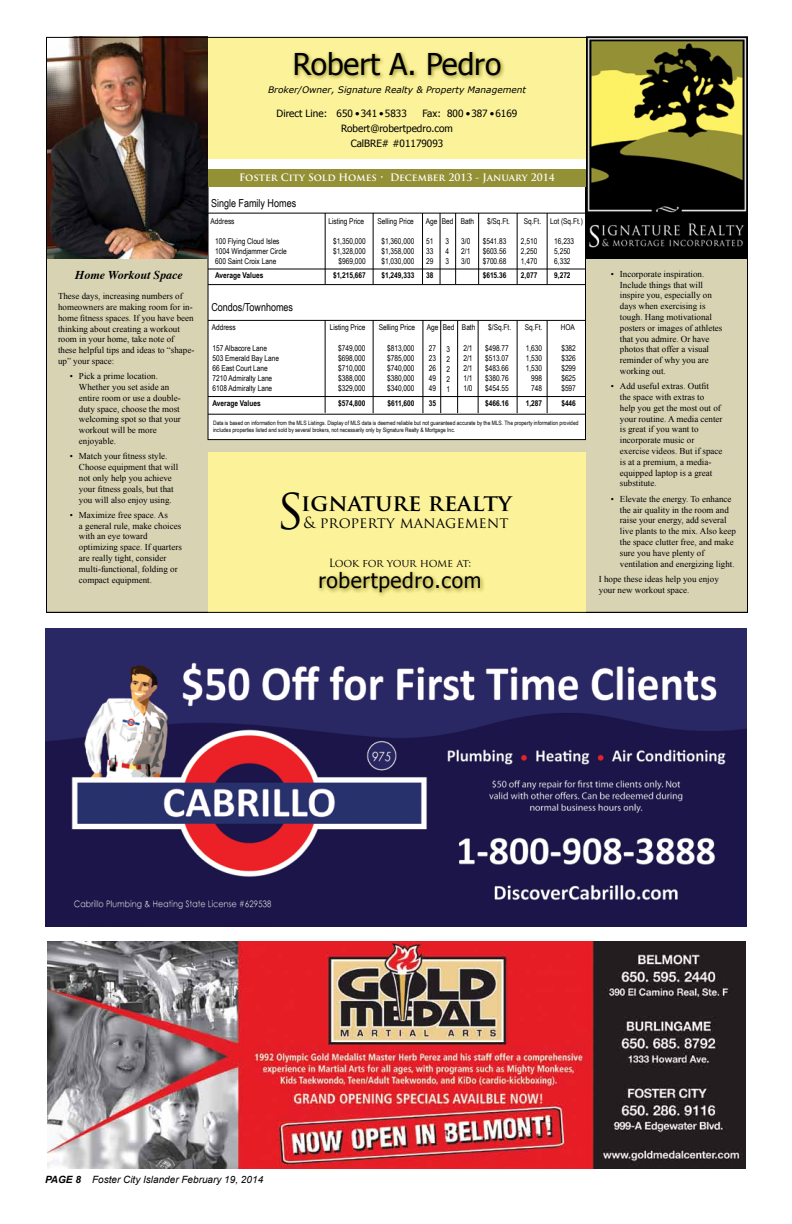
<style>
.page{position:relative;width:792px;height:1224px;background:#fff}
.page>*{position:absolute;margin:0;border:0;box-sizing:border-box;transform-origin:0 0}
.t1{font:30px "Tahoma";color:#000}
.t2{font:700 23px "Trajan Pro";color:#000}
.t3{font:21px "Tahoma";letter-spacing:.03em;color:#000}
.t4{font:15px "Trajan Pro";color:#000}
.t5{font:italic 700 12px "Times";color:#000}
.t6{font:11px "Arial Narrow";color:#000}
.t7{font:11px "Trajan Pro";letter-spacing:-.03em;color:#000}
.t8{font:10px "Tahoma";color:#000}
.t9{font:700 10px "Trajan Pro";color:#fff}
.t10{font:italic 10px "Arial";color:#000}
.t11{font:9px/10.8px "Times New Roman";color:#000}
.t12{font:italic 9px "Verdana";color:#000}
.t13{font:8px/10px "Arial Narrow";color:#000;text-align:justify}
.t14{font:700 8px "Arial Narrow";color:#000}
.t15{font:6px/7.2px "Arial Narrow";color:#000}
.s1{font-weight:400;font-size:48px}
.s2{font-weight:700}
</style>
<div class="page">
<div style="left:46px;top:255px;width:702px;height:357px;background:#d7d3b3"></div>
<div style="left:208px;top:453px;width:378px;height:160px;background:#fbf299"></div>
<div style="left:208px;top:170px;width:378px;height:270px;background:#fff"></div>
<div style="left:205px;top:169px;width:385px;height:18px;background:#949035"></div>
<div style="left:46px;top:37px;width:702px;height:122px;background:#fbf299"></div>
<img style="left:586px;top:39px;width:160px;height:219px">
<img style="left:48px;top:39px;width:160px;height:219px">
<div style="left:292px;top:50px;width:214px;height:31px;background:#949035;opacity:.9"></div>
<div style="left:317px;top:570px;width:168px;height:28px;background:#949035;opacity:.9"></div>
<hr style="left:208px;top:213px;width:378px;height:1px;background:#000">
<hr style="left:208px;top:284px;width:378px;height:1px;background:#000">
<hr style="left:208px;top:320px;width:378px;height:1px;background:#000">
<hr style="left:325px;top:213px;width:1px;height:71px;background:#000">
<hr style="left:422px;top:213px;width:1px;height:71px;background:#000">
<hr style="left:440px;top:213px;width:1px;height:71px;background:#000">
<hr style="left:455px;top:213px;width:1px;height:71px;background:#000">
<hr style="left:478px;top:213px;width:1px;height:71px;background:#000">
<hr style="left:517px;top:213px;width:1px;height:71px;background:#000">
<hr style="left:547px;top:213px;width:1px;height:71px;background:#000">
<hr style="left:373px;top:213px;width:1px;height:71px;background:#000">
<hr style="left:547px;top:320px;width:1px;height:93px;background:#000">
<hr style="left:517px;top:320px;width:1px;height:93px;background:#000">
<hr style="left:478px;top:320px;width:1px;height:93px;background:#000">
<hr style="left:457px;top:320px;width:1px;height:93px;background:#000">
<hr style="left:441px;top:320px;width:1px;height:93px;background:#000">
<hr style="left:423px;top:320px;width:1px;height:93px;background:#000">
<hr style="left:373px;top:320px;width:1px;height:93px;background:#000">
<hr style="left:325px;top:320px;width:1px;height:93px;background:#000">
<hr style="left:208px;top:414px;width:378px;height:1px;background:#000">
<hr style="left:208px;top:269px;width:378px;height:1px;background:#000">
<hr style="left:208px;top:396px;width:378px;height:1px;background:#000">
<img style="left:47px;top:942px;width:698px;height:227px">
<img style="left:45px;top:628px;width:702px;height:299px">
<h3 class="t5" style="left:75px;top:264px;width:109px">Home Workout Space</h3>
<p class="t11" style="left:58px;top:291px;width:138px">These days, increasing numbers of homeowners are making room for in&shy;home fitness spaces. If you have been thinking about creating a workout room in your home, take note of these helpful tips and ideas to “shape&shy;up” your space:</p>
<p class="t11" style="left:79px;top:371px;width:103px;text-indent:-9px">• Pick a prime location.<br>Whether you set aside an entire room or use a double&shy;duty space, choose the most welcoming spot so that your workout will be more enjoyable.</p>
<p class="t11" style="left:79px;top:451px;width:101px;text-indent:-9px">• Match your fitness style.<br>Choose equipment that will not only help you achieve your fitness goals, but that you will also enjoy using.</p>
<p class="t11" style="left:79px;top:509px;width:104px;text-indent:-9px">• Maximize free space. As<br>a general rule, make choices with an eye toward optimizing space. If quarters are really tight, consider multi-functional, folding or compact equipment.</p>
<h1 class="t1" style="left:293px;top:44px;width:210px">Robert A. Pedro</h1>
<p class="t8" style="left:277px;top:107px;width:132px">Direct Line: 650 • 341 • 5833</p>
<p class="t8" style="left:422px;top:107px;width:96px">Fax: 800 • 387 • 6169</p>
<p class="t8" style="left:341px;top:122px;width:113px">Robert@robertpedro.com</p>
<p class="t8" style="left:351px;top:137px;width:94px">CalBRE# #01179093</p>
<p class="t12" style="left:268px;top:83px;width:260px">Broker/Owner, Signature Realty &amp; Property Management</p>
<p class="t9" style="left:239px;top:171px;width:317px">Foster City Sold Homes • December 2013 - January 2014</p>
<p class="t6" style="left:211px;top:195px;width:87px">Single Family Homes</p>
<p class="t13" style="left:211px;top:216px;width:26px">Address</p>
<p class="t13" style="left:329px;top:216px;width:37px">Listing Price</p>
<p class="t13" style="left:378px;top:216px;width:38px">Selling Price</p>
<p class="t13" style="left:426px;top:216px;width:50px">Age Bed Bath</p>
<p class="t13" style="left:487px;top:216px;width:24px">$/Sq.Ft.</p>
<p class="t13" style="left:524px;top:216px;width:61px">Sq.Ft. Lot (Sq.Ft.)</p>
<p class="t13" style="left:215px;top:235px;width:73px;text-align:left">100 Flying Cloud Isles<br>1004 Windjammer Circle<br>600 Saint Croix Lane</p>
<p class="t14" style="left:215px;top:269px;width:50px">Average Values</p>
<p class="t6" style="left:211px;top:299px;width:83px">Condos/Townhomes</p>
<p class="t13" style="left:333px;top:235px;width:34px;text-align:right">$1,350,000 $1,328,000 $969,000</p>
<p class="t14" style="left:333px;top:269px;width:34px">$1,215,667</p>
<p class="t13" style="left:382px;top:235px;width:34px">$1,360,000 $1,358,000 $1,030,000</p>
<p class="t14" style="left:382px;top:269px;width:34px">$1,249,333</p>
<p class="t13" style="left:426px;top:235px;width:9px">51<br>33<br>29</p>
<p class="t14" style="left:426px;top:269px;width:9px">38</p>
<p class="t13" style="left:445px;top:235px;width:5px">3<br>4<br>3</p>
<p class="t13" style="left:461px;top:235px;width:11px">3/0<br>2/1<br>3/0</p>
<p class="t13" style="left:483px;top:235px;width:25px">$541.83 $603.56 $700.68</p>
<p class="t14" style="left:483px;top:269px;width:25px">$615.36</p>
<p class="t13" style="left:521px;top:235px;width:18px">2,510<br>2,250<br>1,470</p>
<p class="t14" style="left:521px;top:269px;width:18px">2,077</p>
<p class="t13" style="left:554px;top:235px;width:22px;text-align:left">16,233<br>5,250<br>6,332</p>
<p class="t14" style="left:554px;top:269px;width:18px">9,272</p>
<p class="t13" style="left:212px;top:322px;width:26px">Address</p>
<p class="t13" style="left:330px;top:322px;width:37px">Listing Price</p>
<p class="t13" style="left:379px;top:322px;width:38px">Selling Price</p>
<p class="t13" style="left:427px;top:322px;width:50px">Age Bed Bath</p>
<p class="t13" style="left:488px;top:322px;width:24px">$/Sq.Ft.</p>
<p class="t13" style="left:525px;top:322px;width:19px">Sq.Ft.</p>
<p class="t13" style="left:561px;top:322px;width:16px">HOA</p>
<p class="t13" style="left:387px;top:343px;width:29px">$813,000 $785,000 $740,000 $380,000 $340,000</p>
<p class="t14" style="left:388px;top:397px;width:28px">$611,600</p>
<p class="t13" style="left:338px;top:343px;width:29px">$749,000 $698,000 $710,000 $388,000 $329,000</p>
<p class="t14" style="left:338px;top:397px;width:29px">$574,800</p>
<p class="t13" style="left:446px;top:344px;width:5px">3<br>2<br>2<br>2<br>1</p>
<p class="t13" style="left:463px;top:343px;width:11px">2/1<br>2/1<br>2/1<br>1/1<br>1/0</p>
<p class="t13" style="left:485px;top:343px;width:25px">$498.77 $513.07 $483.66 $380.76 $454.55</p>
<p class="t14" style="left:485px;top:397px;width:25px">$466.16</p>
<p class="t13" style="left:561px;top:343px;width:16px">$382 $326 $299 $625 $597</p>
<p class="t14" style="left:561px;top:397px;width:16px">$446</p>
<p class="t13" style="left:212px;top:343px;width:68px;text-align:left">157 Albacore Lane<br>503 Emerald Bay Lane<br>66 East Court Lane<br>7210 Admiralty Lane<br>6108 Admiralty Lane</p>
<p class="t14" style="left:212px;top:397px;width:50px">Average Values</p>
<p class="t13" style="left:429px;top:343px;width:9px">27<br>23<br>26<br>49<br>49</p>
<p class="t14" style="left:429px;top:397px;width:9px">35</p>
<p class="t13" style="left:526px;top:343px;width:18px;text-align:right">1,630<br>1,530<br>1,530<br>998<br>748</p>
<p class="t14" style="left:526px;top:397px;width:18px">1,287</p>
<p class="t15" style="left:213px;top:419px;width:367px">Data is based on information from the MLS Listings. Display of MLS data is deemed reliable but not guaranteed accurate by the MLS. The property information provided includes properties listed and sold by several brokers, not necessarily only by Signature Realty &amp; Mortgage Inc.</p>
<h2 class="t2" style="left:276px;top:489px;width:237px"><span class="s1">S</span>ignature realty</h2>
<h3 class="t4" style="left:303px;top:513px;width:207px">&amp; property management</h3>
<p class="t7" style="left:329px;top:556px;width:144px">Look for your home at:</p>
<h3 class="t3" style="left:319px;top:567px;width:164px">robertpedro.com</h3>
<p class="t11" style="left:620px;top:268px;width:104px;text-indent:-9px">• Incorporate inspiration.<br>Include things that will inspire you, especially on days when exercising is tough. Hang motivational posters or images of athletes that you admire. Or have photos that offer a visual reminder of why you are working out.</p>
<p class="t11" style="left:620px;top:381px;width:104px;text-indent:-9px">• Add useful extras. Outfit<br>the space with extras to<br>help you get the most out of your routine. A media center is great if you want to incorporate music or exercise videos. But if space is at a premium, a media&shy;equipped laptop is a great substitute.</p>
<p class="t11" style="left:620px;top:493px;width:118px;text-indent:-9px">• Elevate the energy. To enhance the air quality in the room and raise your energy, add several live plants to the mix. Also keep the space clutter free, and make sure you have plenty of ventilation and energizing light.</p>
<p class="t11" style="left:599px;top:573px;width:121px">I hope these ideas help you enjoy your new workout space.</p>
<p class="t10" style="left:45px;top:1173px;width:220px"><span class="s2">PAGE 8</span> Foster City Islander February 19, 2014</p>
</div>
